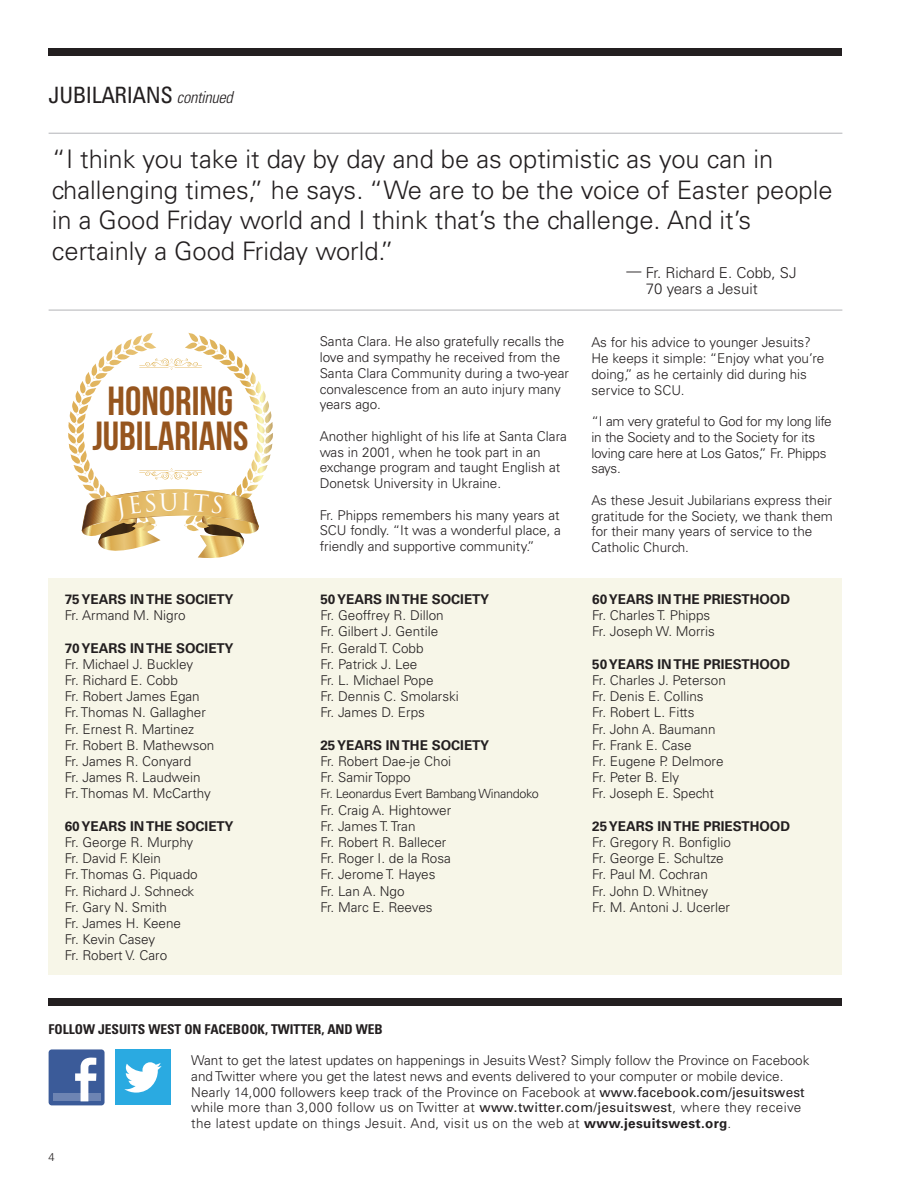
<style>
.page{position:relative;width:918px;height:1188px;background:#fff}
.page>*{position:absolute;margin:0;border:0;box-sizing:border-box;transform-origin:0 0}
.t1{font:40.65px/34.8px "Bebas Neue";color:#96551e;text-align:center}
.t2{font:300 25.5px/30.6px "Univers LT Std";color:#231f20}
.t3{font:condensed 22.5px "Univers LT Std";letter-spacing:-.02em;color:#231f20}
.t4{font:300 15px "Univers LT Std";color:#231f20}
.t5{font:300 13.5px/15.8px "Univers LT Std";color:#231f20}
.t6{font:700 13.5px "Univers LT Std";color:#231f20}
.t7{font:700 condensed 13.5px "Univers LT Std";color:#231f20}
.t8{font:300 12.6px "Univers LT Std";letter-spacing:-.025em;color:#231f20}
.t9{font:300 11.25px "Univers LT Std";color:#231f20}
.s1{font-weight:300;font-style:italic;font-size:16.5px}
.s2{font-weight:400}
.s3{font-weight:700}
</style>
<div class="page">
<div style="left:48px;top:49px;width:794px;height:7px;background:#231f20"></div>
<div style="left:48px;top:578px;width:794px;height:397px;background:#f7f6e8"></div>
<svg style="left:189px;top:333px;width:11px;height:10px"></svg>
<svg style="left:145px;top:358px;width:53px;height:12px"></svg>
<svg style="left:145px;top:468px;width:53px;height:12px"></svg>
<hr style="left:49px;top:310px;width:793px;height:1px;background:#b2b3b7">
<hr style="left:49px;top:133px;width:793px;height:1px;background:#b2b3b7">
<div style="left:49px;top:998px;width:793px;height:7px;background:#231f20"></div>
<div style="left:115px;top:1049px;width:56px;height:56px;background:#2aaae1"></div>
<svg style="left:124px;top:1062px;width:38px;height:31px"></svg>
<div style="left:49px;top:1049px;width:56px;height:56px;background:#3b5b99;border-radius:3px"></div>
<div style="left:53px;top:1093px;width:48px;height:8px;background:#6d84b3"></div>
<svg style="left:75px;top:1058px;width:21px;height:43px"></svg>
<svg style="left:81px;top:489px;width:178px;height:69px"></svg>
<p class="t3" style="left:49px;top:80px;width:186px">JUBILARIANS <span class="s1">continued</span></p>
<p class="t2" style="left:52px;top:144px;width:782px">“I think you take it day by day and be as optimistic as you can in challenging times,” he says. “We are to be the voice of Easter people in a Good Friday world and I think that’s the challenge. And it’s certainly a Good Friday world.”</p>
<p class="t4" style="left:626px;top:264px;width:172px">— Fr. Richard E. Cobb, SJ</p>
<p class="t4" style="left:646px;top:280px;width:113px">70 years a Jesuit</p>
<p class="t1" style="left:92px;top:383px;width:157px">HONORING<br>JUBILARIANS</p>
<p class="t6" style="left:65px;top:591px;width:170px">75 YEARS IN THE SOCIETY</p>
<p class="t5" style="left:65px;top:608px;width:122px">Fr. Armand M. Nigro</p>
<p class="t6" style="left:65px;top:640px;width:170px">70 YEARS IN THE SOCIETY</p>
<p class="t5" style="left:65px;top:656px;width:130px">Fr. Michael J. Buckley</p>
<p class="t5" style="left:65px;top:672px;width:115px">Fr. Richard E. Cobb</p>
<p class="t5" style="left:65px;top:689px;width:136px">Fr. Robert James Egan</p>
<p class="t5" style="left:65px;top:705px;width:143px">Fr. Thomas N. Gallagher</p>
<p class="t5" style="left:65px;top:721px;width:131px">Fr. Ernest R. Martinez</p>
<p class="t5" style="left:65px;top:737px;width:151px">Fr. Robert B. Mathewson</p>
<p class="t5" style="left:65px;top:753px;width:128px">Fr. James R. Conyard</p>
<p class="t5" style="left:65px;top:770px;width:137px">Fr. James R. Laudwein</p>
<p class="t5" style="left:65px;top:786px;width:148px">Fr. Thomas M. McCarthy</p>
<p class="t6" style="left:65px;top:818px;width:170px">60 YEARS IN THE SOCIETY</p>
<p class="t5" style="left:65px;top:834px;width:130px">Fr. George R. Murphy</p>
<p class="t5" style="left:65px;top:851px;width:98px">Fr. David F. Klein</p>
<p class="t5" style="left:65px;top:867px;width:134px">Fr. Thomas G. Piquado</p>
<p class="t5" style="left:65px;top:883px;width:131px">Fr. Richard J. Schneck</p>
<p class="t5" style="left:65px;top:899px;width:104px">Fr. Gary N. Smith</p>
<p class="t5" style="left:65px;top:915px;width:118px">Fr. James H. Keene</p>
<p class="t5" style="left:65px;top:932px;width:92px">Fr. Kevin Casey</p>
<p class="t5" style="left:65px;top:948px;width:104px">Fr. Robert V. Caro</p>
<p class="t5" style="left:320px;top:334px;width:251px">Santa Clara. He also gratefully recalls the love and sympathy he received from the Santa Clara Community during a two-year convalescence from an auto injury many years ago.</p>
<p class="t5" style="left:320px;top:428px;width:249px">Another highlight of his life at Santa Clara was in 2001, when he took part in an exchange program and taught English at Donetsk University in Ukraine.</p>
<p class="t5" style="left:320px;top:507px;width:243px;text-align:justify">Fr. Phipps remembers his many years at SCU fondly. “It was a wonderful place, a friendly and supportive community.”</p>
<p class="t6" style="left:320px;top:591px;width:170px">50 YEARS IN THE SOCIETY</p>
<p class="t5" style="left:320px;top:608px;width:125px">Fr. Geoffrey R. Dillon</p>
<p class="t5" style="left:320px;top:624px;width:119px">Fr. Gilbert J. Gentile</p>
<p class="t5" style="left:320px;top:640px;width:105px">Fr. Gerald T. Cobb</p>
<p class="t5" style="left:320px;top:656px;width:99px">Fr. Patrick J. Lee</p>
<p class="t5" style="left:320px;top:672px;width:115px">Fr. L. Michael Pope</p>
<p class="t5" style="left:320px;top:689px;width:140px">Fr. Dennis C. Smolarski</p>
<p class="t5" style="left:320px;top:705px;width:106px">Fr. James D. Erps</p>
<p class="t6" style="left:320px;top:737px;width:170px">25 YEARS IN THE SOCIETY</p>
<p class="t5" style="left:320px;top:753px;width:132px">Fr. Robert Dae-je Choi</p>
<p class="t5" style="left:320px;top:770px;width:92px">Fr. Samir Toppo</p>
<p class="t8" style="left:320px;top:786px;width:220px">Fr. Leonardus Evert Bambang Winandoko</p>
<p class="t5" style="left:320px;top:802px;width:132px">Fr. Craig A. Hightower</p>
<p class="t5" style="left:320px;top:818px;width:97px">Fr. James T. Tran</p>
<p class="t5" style="left:320px;top:834px;width:127px">Fr. Robert R. Ballecer</p>
<p class="t5" style="left:320px;top:851px;width:132px">Fr. Roger I. de la Rosa</p>
<p class="t5" style="left:320px;top:867px;width:117px">Fr. Jerome T. Hayes</p>
<p class="t5" style="left:320px;top:883px;width:86px">Fr. Lan A. Ngo</p>
<p class="t5" style="left:320px;top:899px;width:114px">Fr. Marc E. Reeves</p>
<p class="t5" style="left:591px;top:335px;width:234px">As for his advice to younger Jesuits?<br>He keeps it simple: “Enjoy what you’re doing,” as he certainly did during his service to SCU.</p>
<p class="t5" style="left:591px;top:413px;width:242px">“I am very grateful to God for my long life in the Society and to the Society for its loving care here at Los Gatos,” Fr. Phipps says.</p>
<p class="t5" style="left:591px;top:492px;width:243px">As these Jesuit Jubilarians express their gratitude for the Society, we thank them for their many years of service to the Catholic Church.</p>
<p class="t6" style="left:592px;top:591px;width:200px">60 YEARS IN THE PRIESTHOOD</p>
<p class="t5" style="left:592px;top:608px;width:120px">Fr. Charles T. Phipps</p>
<p class="t5" style="left:592px;top:624px;width:124px">Fr. Joseph W. Morris</p>
<p class="t6" style="left:592px;top:656px;width:200px">50 YEARS IN THE PRIESTHOOD</p>
<p class="t5" style="left:592px;top:672px;width:135px">Fr. Charles J. Peterson</p>
<p class="t5" style="left:592px;top:689px;width:113px">Fr. Denis E. Collins</p>
<p class="t5" style="left:592px;top:705px;width:104px">Fr. Robert L. Fitts</p>
<p class="t5" style="left:592px;top:721px;width:125px">Fr. John A. Baumann</p>
<p class="t5" style="left:592px;top:737px;width:101px">Fr. Frank E. Case</p>
<p class="t5" style="left:592px;top:753px;width:133px">Fr. Eugene P. Delmore</p>
<p class="t5" style="left:592px;top:770px;width:89px">Fr. Peter B. Ely</p>
<p class="t5" style="left:592px;top:786px;width:123px">Fr. Joseph E. Specht</p>
<p class="t6" style="left:592px;top:818px;width:200px">25 YEARS IN THE PRIESTHOOD</p>
<p class="t5" style="left:592px;top:834px;width:140px">Fr. Gregory R. Bonfiglio</p>
<p class="t5" style="left:592px;top:851px;width:133px">Fr. George E. Schultze</p>
<p class="t5" style="left:592px;top:867px;width:117px">Fr. Paul M. Cochran</p>
<p class="t5" style="left:592px;top:883px;width:118px">Fr. John D. Whitney</p>
<p class="t5" style="left:592px;top:899px;width:139px">Fr. M. Antoni J. Ucerler</p>
<p class="t7" style="left:49px;top:1021px;width:336px">FOLLOW JESUITS WEST ON FACEBOOK, TWITTER, AND WEB</p>
<p class="t5" style="left:191px;top:1053px;width:620px">Want to get the latest updates on happenings in Jesuits West? Simply follow the Province on Facebook and Twitter where you get the latest news and events delivered to your computer or mobile device.<br>Nearly 14,000 followers keep track of the Province on Facebook at <span class="s2">www.facebook.com/jesuitswest </span>while more than 3,000 follow us on Twitter at <span class="s2">www.twitter.com/jesuitswest</span>, where they receive the latest update on things Jesuit. And, visit us on the web at <span class="s3">www.jesuitswest.org</span>.</p>
<p class="t9" style="left:49px;top:1150px;width:8px">4</p>
</div>
